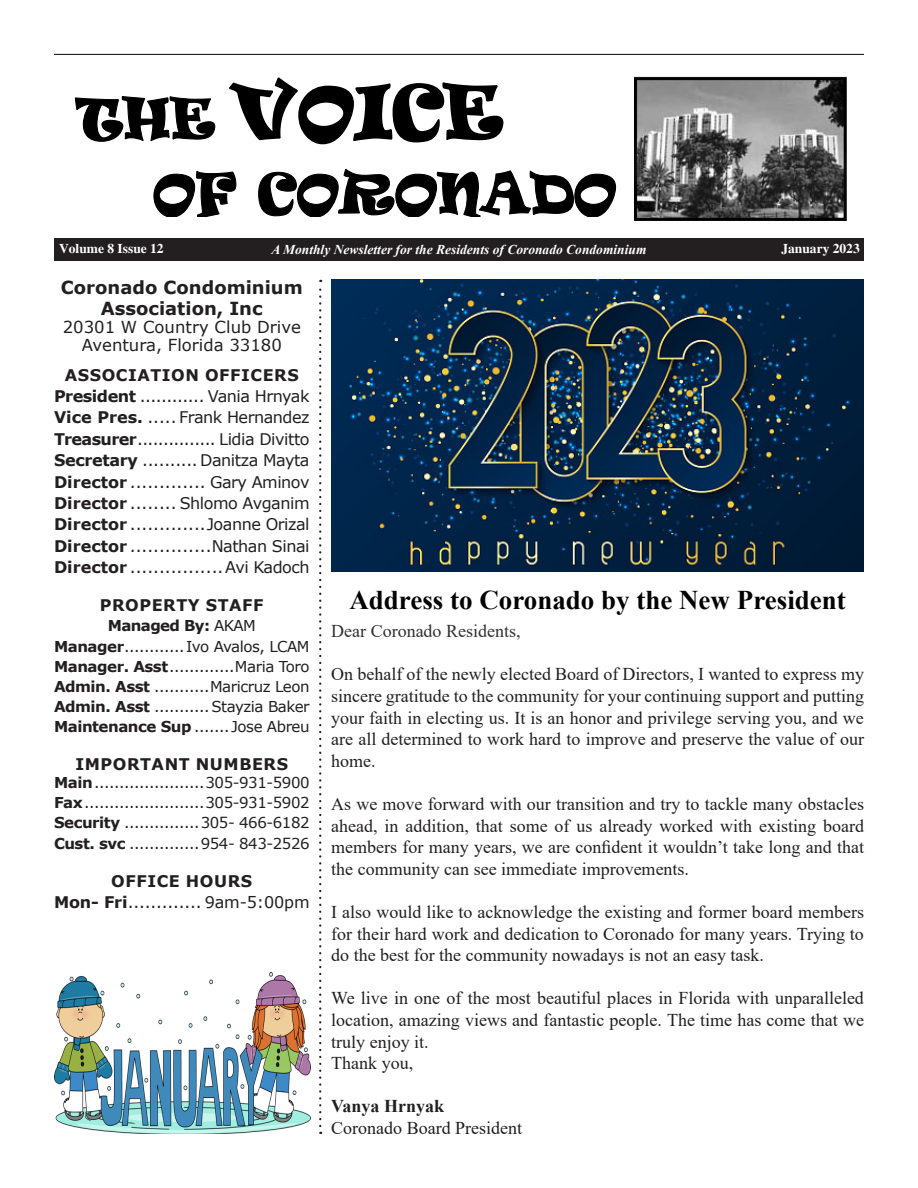
<style>
.page{position:relative;width:918px;height:1188px;background:#fff}
.page>*{position:absolute;margin:0;border:0;box-sizing:border-box;transform-origin:0 0}
.t1{font:70.2px "Ravie";color:#000}
.t2{font:52.65px "Ravie";color:#000}
.t3{font:700 27px "Times New Roman";color:#030000}
.Normal__Web{font:18px/21.6px "Times New Roman";color:#231f20;text-align:justify}
.t4{font:700 18px/21.6px "Verdana";color:#231f20;text-align:center}
.Normal__Web-2{font:18px "Times New Roman";color:#313131}
.Normal__Web-3{font:700 18px "Times New Roman";color:#231f20}
.t5{font:16.5px "Verdana";color:#231f20}
.t6{font:16.05px "Verdana";letter-spacing:-.03em;color:#231f20}
.t7{font:700 16.05px "Verdana";letter-spacing:.035em;color:#231f20}
.t8{font:15px "Verdana";letter-spacing:-.03em;color:#231f20}
.t9{font:700 15px "Verdana";letter-spacing:-.04em;color:#231f20}
.t10{font:italic 700 13.5px "Times New Roman";color:#fff}
.t11{font:700 13.5px "Times";color:#fff}
.s1{font-size:52.65px}
.s2{font-weight:700}
.s3{font-weight:400}
</style>
<div class="page">
<img style="left:634px;top:76px;width:213px;height:145px">
<div style="left:54px;top:238px;width:810px;height:23px;background:#231f20"></div>
<svg style="left:74px;top:96px;width:142px;height:46px"></svg>
<svg style="left:229px;top:77px;width:275px;height:68px"></svg>
<svg style="left:153px;top:171px;width:84px;height:46px"></svg>
<svg style="left:258px;top:168px;width:359px;height:49px"></svg>
<svg style="left:319px;top:280px;width:2px;height:846px"></svg>
<hr style="left:54px;top:54px;width:810px;height:1px;background:#231f20">
<img style="left:54px;top:972px;width:256px;height:162px">
<img style="left:331px;top:280px;width:533px;height:292px">
<p class="t1" style="left:77px;top:64px;width:428px"><span class="s1">THE</span> VOICE</p>
<p class="t2" style="left:153px;top:158px;width:465px">OF CORONADO</p>
<p class="t11" style="left:59px;top:241px;width:106px">Volume 8 Issue 12</p>
<p class="t11" style="left:781px;top:241px;width:80px">January 2023</p>
<p class="t10" style="left:272px;top:240px;width:377px">A Monthly Newsletter for the Residents of Coronado Condominium</p>
<p class="t4" style="left:61px;top:276px;width:243px">Coronado Condominium<br>Association, Inc</p>
<p class="t5" style="left:63px;top:316px;width:240px">20301 W Country Club Drive</p>
<p class="t5" style="left:82px;top:334px;width:202px">Aventura, Florida 33180</p>
<p class="t7" style="left:65px;top:363px;width:236px">ASSOCIATION OFFICERS</p>
<p class="t6" style="left:54px;top:385px;width:257px"><span class="s2">President</span> ............ Vania Hrnyak</p>
<p class="t6" style="left:54px;top:407px;width:257px"><span class="s2">Vice Pres.</span> ..... Frank Hernandez</p>
<p class="t6" style="left:54px;top:428px;width:257px"><span class="s2">Treasurer</span>............... Lidia Divitto</p>
<p class="t6" style="left:54px;top:449px;width:257px"><span class="s2">Secretary</span> .......... Danitza Mayta</p>
<p class="t6" style="left:54px;top:471px;width:257px"><span class="s2">Director</span> ............. Gary Aminov</p>
<p class="t6" style="left:54px;top:492px;width:257px"><span class="s2">Director</span> ........ Shlomo Avganim</p>
<p class="t6" style="left:54px;top:514px;width:257px"><span class="s2">Director</span> .............Joanne Orizal</p>
<p class="t6" style="left:54px;top:535px;width:257px"><span class="s2">Director</span> ..............Nathan Sinai</p>
<p class="t6" style="left:54px;top:556px;width:257px"><span class="s2">Director</span> ................Avi Kadoch</p>
<p class="t7" style="left:100px;top:594px;width:165px">PROPERTY STAFF</p>
<p class="t9" style="left:108px;top:615px;width:149px">Managed By: <span class="s3">AKAM</span></p>
<p class="t8" style="left:54px;top:636px;width:257px"><span class="s2">Manager</span>............Ivo Avalos, LCAM</p>
<p class="t8" style="left:54px;top:656px;width:257px"><span class="s2">Manager. Asst</span>.............Maria Toro</p>
<p class="t8" style="left:54px;top:676px;width:257px"><span class="s2">Admin. Asst</span> ...........Maricruz Leon</p>
<p class="t8" style="left:54px;top:696px;width:257px"><span class="s2">Admin. Asst</span> ...........Stayzia Baker</p>
<p class="t8" style="left:54px;top:716px;width:257px"><span class="s2">Maintenance Sup</span> .......Jose Abreu</p>
<p class="t7" style="left:75px;top:753px;width:214px">IMPORTANT NUMBERS</p>
<p class="t8" style="left:54px;top:772px;width:257px"><span class="s2">Main</span>......................305-931-5900</p>
<p class="t8" style="left:54px;top:793px;width:257px"><span class="s2">Fax</span>........................305-931-5902</p>
<p class="t8" style="left:54px;top:813px;width:257px"><span class="s2">Security</span> ...............305- 466-6182</p>
<p class="t8" style="left:54px;top:833px;width:257px"><span class="s2">Cust. svc</span> ..............954- 843-2526</p>
<p class="t7" style="left:111px;top:869px;width:143px">OFFICE HOURS</p>
<p class="t6" style="left:54px;top:891px;width:257px"><span class="s2">Mon- Fri</span>............. 9am-5:00pm</p>
<p class="t3" style="left:349px;top:580px;width:498px">Address to Coronado by the New President</p>
<p class="Normal__Web-2" style="left:331px;top:618px;width:191px">Dear Coronado Residents,</p>
<p class="Normal__Web" style="left:331px;top:663px;width:534px">On behalf of the newly elected Board of Directors, I wanted to express my sincere gratitude to the community for your continuing support and putting your faith in electing us. It is an honor and privilege serving you, and we are all determined to work hard to improve and preserve the value of our home.</p>
<p class="Normal__Web" style="left:331px;top:793px;width:534px">As we move forward with our transition and try to tackle many obstacles ahead, in addition, that some of us already worked with existing board members for many years, we are confident it wouldn’t take long and that the community can see immediate improvements.</p>
<p class="Normal__Web" style="left:331px;top:901px;width:534px">I also would like to acknowledge the existing and former board members for their hard work and dedication to Coronado for many years. Trying to do the best for the community nowadays is not an easy task.</p>
<p class="Normal__Web" style="left:331px;top:987px;width:534px">We live in one of the most beautiful places in Florida with unparalleled location, amazing views and fantastic people. The time has come that we truly enjoy it.</p>
<p class="Normal__Web" style="left:331px;top:1052px;width:83px">Thank you,</p>
<p class="Normal__Web-3" style="left:331px;top:1093px;width:114px">Vanya Hrnyak</p>
<p class="Normal__Web" style="left:331px;top:1117px;width:192px">Coronado Board President</p>
</div>
